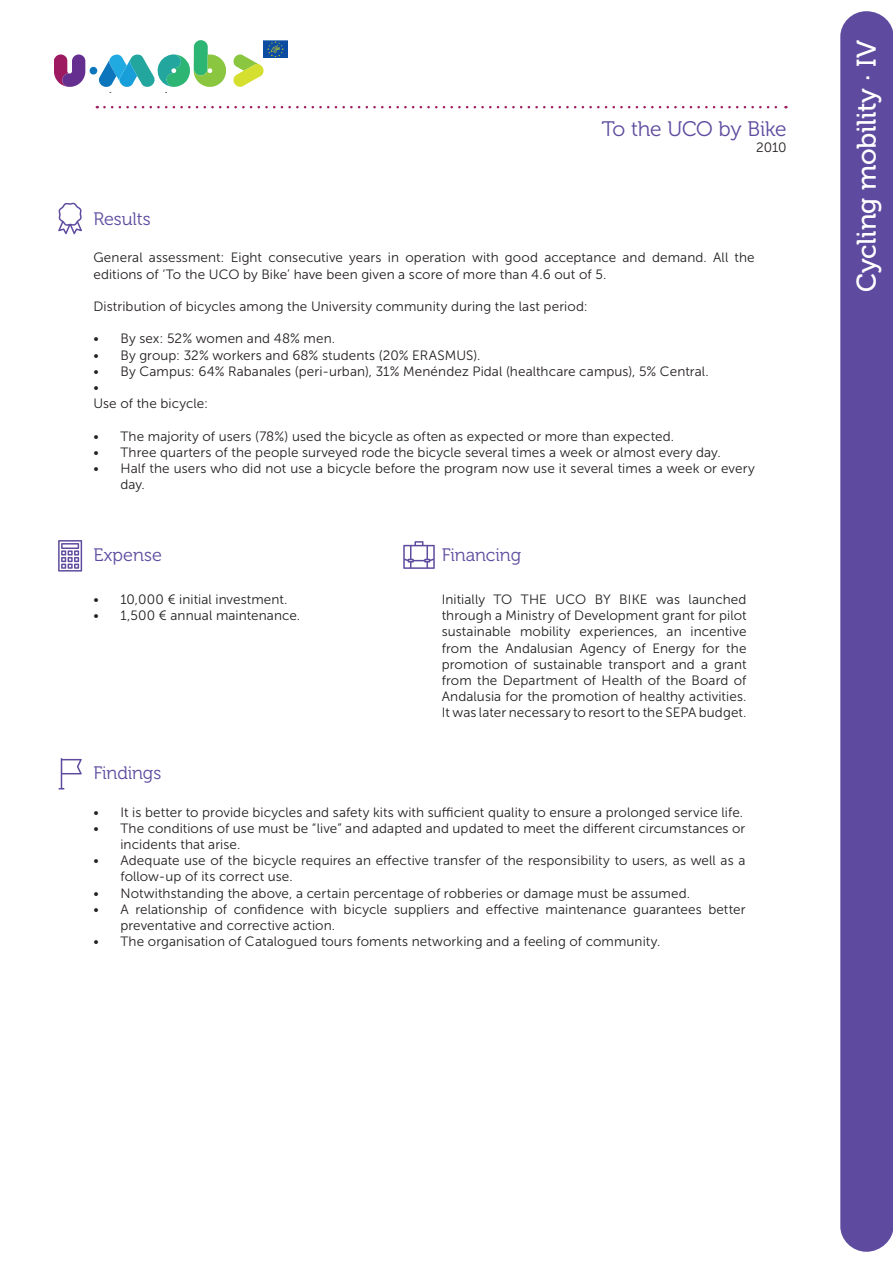
<style>
.page{position:relative;width:893px;height:1263px;background:#fff}
.page>*{position:absolute;margin:0;border:0;box-sizing:border-box;transform-origin:0 0}
.t1{font:27px "Museo 500";letter-spacing:-.01em;color:#fff}
.t2{font:21px "Museo 300";letter-spacing:-.02em;color:#5e4b9f}
.t3{font:18px "Museo 300";letter-spacing:-.005em;color:#5e4b9f}
.t4{font:13.5px/16.2px "Museo Sans 300";letter-spacing:.005em;color:#231f20}
</style>
<div class="page">
<div style="left:840px;top:11px;width:53px;height:1241px;background:#5e4b9f;border-radius:26px"></div>
<svg style="left:54px;top:54px;width:31px;height:33px"></svg>
<svg style="left:233px;top:54px;width:31px;height:33px"></svg>
<div style="left:90px;top:67px;width:7px;height:8px;background:#0d75bb;border-radius:50%"></div>
<img style="left:263px;top:40px;width:25px;height:18px">
<svg style="left:99px;top:40px;width:128px;height:53px"></svg>
<svg style="left:104px;top:106px;width:682px;height:2px"></svg>
<svg style="left:58px;top:758px;width:24px;height:31px"></svg>
<svg style="left:58px;top:540px;width:24px;height:32px"></svg>
<svg style="left:58px;top:203px;width:24px;height:31px"></svg>
<svg style="left:403px;top:541px;width:32px;height:28px"></svg>
<h3 class="t3" style="left:93px;top:209px;width:59px">Results</h3>
<h2 class="t2" style="left:602px;top:117px;width:186px">To the UCO by Bike</h2>
<p class="t4" style="left:756px;top:139px;width:32px">2010</p>
<p class="t4" style="left:93px;top:250px;width:663px">General assessment: Eight consecutive years in operation with good acceptance and demand. All the editions of ‘To the UCO by Bike’ have been given a score of more than 4.6 out of 5.</p>
<p class="t4" style="left:93px;top:298px;width:496px">Distribution of bicycles among the University community during the last period:</p>
<p class="t4" style="left:93px;top:331px;width:243px">• By sex: 52% women and 48% men.</p>
<p class="t4" style="left:93px;top:347px;width:388px">• By group: 32% workers and 68% students (20% ERASMUS).</p>
<p class="t4" style="left:93px;top:363px;width:617px">• By Campus: 64% Rabanales (peri-urban), 31% Menéndez Pidal (healthcare campus), 5% Central. •<br>Use of the bicycle:</p>
<p class="t4" style="left:93px;top:428px;width:582px">• The majority of users (78%) used the bicycle as often as expected or more than expected.</p>
<p class="t4" style="left:93px;top:444px;width:629px">• Three quarters of the people surveyed rode the bicycle several times a week or almost every day.</p>
<p class="t4" style="left:120px;top:460px;width:636px;text-indent:-27px">• Half the users who did not use a bicycle before the program now use it several times a week or every day.</p>
<h3 class="t3" style="left:93px;top:545px;width:70px">Expense</h3>
<h3 class="t3" style="left:442px;top:545px;width:81px">Financing</h3>
<p class="t4" style="left:93px;top:591px;width:196px">• 10,000 € initial investment.</p>
<p class="t4" style="left:93px;top:608px;width:208px">• 1,500 € annual maintenance.</p>
<h3 class="t3" style="left:93px;top:763px;width:69px">Findings</h3>
<p class="t4" style="left:442px;top:591px;width:306px;text-align:justify">Initially TO THE UCO BY BIKE was launched through a Ministry of Development grant for pilot sustainable mobility experiences, an incentive from the Andalusian Agency of Energy for the promotion of sustainable transport and a grant from the Department of Health of the Board of Andalusia for the promotion of healthy activities.<br>It was later necessary to resort to the SEPA budget.</p>
<p class="t4" style="left:93px;top:804px;width:651px">• It is better to provide bicycles and safety kits with sufficient quality to ensure a prolonged service life.</p>
<p class="t4" style="left:120px;top:820px;width:626px;text-indent:-27px">• The conditions of use must be “live” and adapted and updated to meet the different circumstances or incidents that arise.</p>
<p class="t4" style="left:120px;top:852px;width:626px;text-indent:-27px">• Adequate use of the bicycle requires an effective transfer of the responsibility to users, as well as a follow-up of its correct use.</p>
<p class="t4" style="left:93px;top:885px;width:598px">• Notwithstanding the above, a certain percentage of robberies or damage must be assumed.</p>
<p class="t4" style="left:120px;top:901px;width:626px;text-indent:-27px">• A relationship of confidence with bicycle suppliers and effective maintenance guarantees better preventative and corrective action.</p>
<p class="t4" style="left:93px;top:933px;width:568px">• The organisation of Catalogued tours foments networking and a feeling of community.</p>
<h1 class="t1" style="left:852px;top:292px;width:253px;rotate:-90deg">Cycling mobility · IV</h1>
</div>
